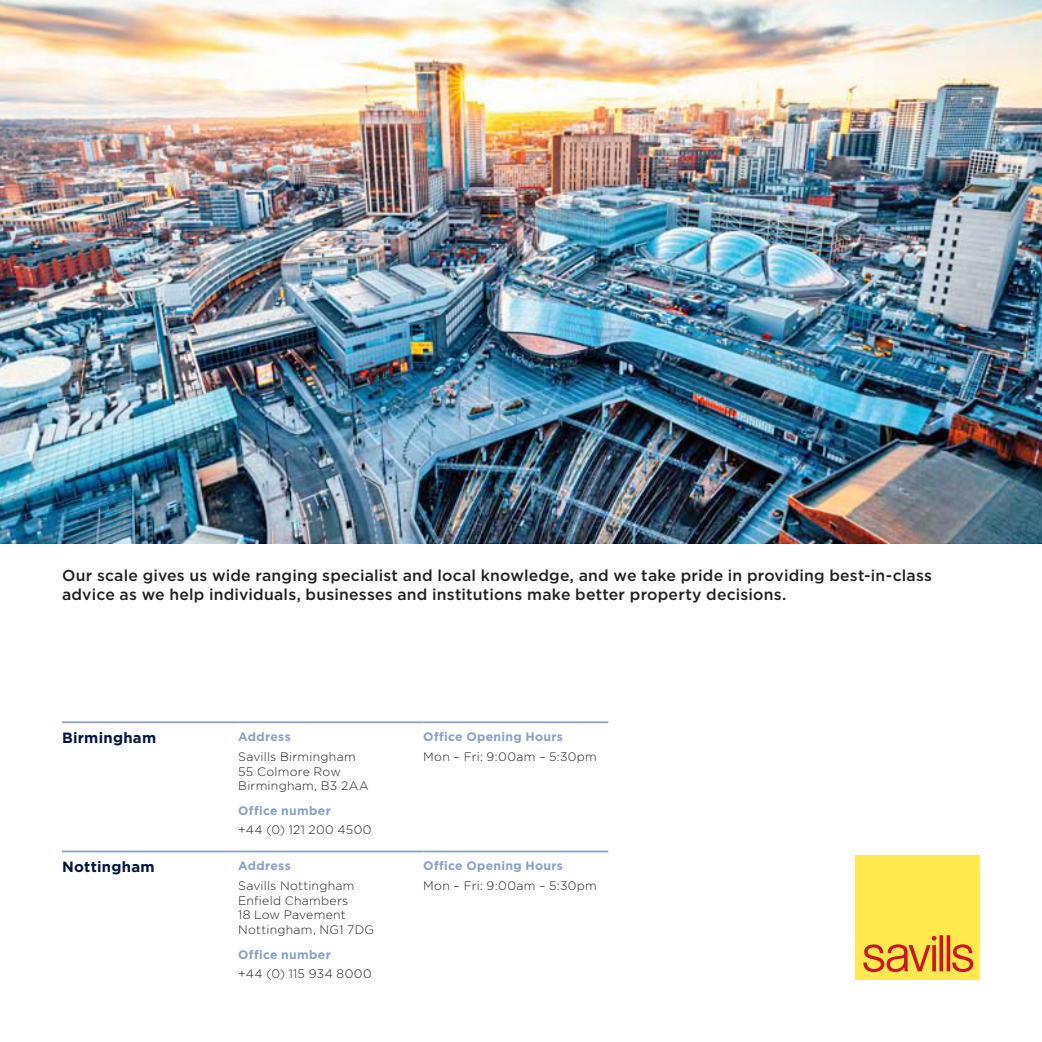
<style>
.page{position:relative;width:1042px;height:1042px;background:#fff}
.page>*{position:absolute;margin:0;border:0;box-sizing:border-box;transform-origin:0 0}
.Body_-_9pt{font:500 15.75px/18.9px "Gotham";letter-spacing:.015em;color:#231f20}
.H4_-_Subheading_2__B{font:700 14.88px "Gotham";letter-spacing:.02em;color:#001643}
.Contact_-_details{font:300 12.25px "Gotham";letter-spacing:.025em;color:#231f20}
.H4_-_Subheading_2__B-2{font:700 12.25px "Gotham";letter-spacing:.025em;color:#89a2c7}
</style>
<div class="page">
<hr style="left:62px;top:721px;width:176px;height:2px;background:#89a2c7">
<hr style="left:238px;top:721px;width:185px;height:2px;background:#89a2c7">
<hr style="left:423px;top:721px;width:185px;height:2px;background:#89a2c7">
<hr style="left:62px;top:850px;width:176px;height:2px;background:#89a2c7">
<hr style="left:238px;top:850px;width:185px;height:2px;background:#89a2c7">
<hr style="left:423px;top:850px;width:185px;height:2px;background:#89a2c7">
<img style="left:0;top:0;width:1042px;height:544px">
<div style="left:856px;top:856px;width:124px;height:124px;background:#ffe94d"></div>
<svg style="left:863px;top:935px;width:110px;height:37px"></svg>
<p class="Body_-_9pt" style="left:62px;top:565px;width:871px">Our scale gives us wide ranging specialist and local knowledge, and we take pride in providing best-in-class advice as we help individuals, businesses and institutions make better property decisions.</p>
<p class="H4_-_Subheading_2__B" style="left:62px;top:729px;width:96px">Birmingham</p>
<p class="H4_-_Subheading_2__B-2" style="left:238px;top:730px;width:54px">Address</p>
<p class="Contact_-_details" style="left:238px;top:750px;width:119px">Savills Birmingham</p>
<p class="Contact_-_details" style="left:238px;top:764px;width:104px">55 Colmore Row</p>
<p class="Contact_-_details" style="left:238px;top:779px;width:132px">Birmingham, B3 2AA</p>
<p class="H4_-_Subheading_2__B-2" style="left:238px;top:803px;width:94px">Office number</p>
<p class="Contact_-_details" style="left:238px;top:823px;width:135px">+44 (0) 121 200 4500</p>
<p class="H4_-_Subheading_2__B" style="left:62px;top:858px;width:94px">Nottingham</p>
<p class="H4_-_Subheading_2__B-2" style="left:238px;top:859px;width:54px">Address</p>
<p class="Contact_-_details" style="left:238px;top:879px;width:118px">Savills Nottingham</p>
<p class="Contact_-_details" style="left:238px;top:893px;width:112px">Enfield Chambers</p>
<p class="Contact_-_details" style="left:238px;top:908px;width:109px">18 Low Pavement</p>
<p class="Contact_-_details" style="left:238px;top:923px;width:138px">Nottingham, NG1 7DG</p>
<p class="H4_-_Subheading_2__B-2" style="left:238px;top:947px;width:94px">Office number</p>
<p class="Contact_-_details" style="left:238px;top:967px;width:135px">+44 (0) 115 934 8000</p>
<p class="H4_-_Subheading_2__B-2" style="left:423px;top:730px;width:141px">Office Opening Hours</p>
<p class="Contact_-_details" style="left:423px;top:750px;width:175px">Mon – Fri: 9:00am – 5:30pm</p>
<p class="H4_-_Subheading_2__B-2" style="left:423px;top:859px;width:141px">Office Opening Hours</p>
<p class="Contact_-_details" style="left:423px;top:879px;width:175px">Mon – Fri: 9:00am – 5:30pm</p>
</div>
